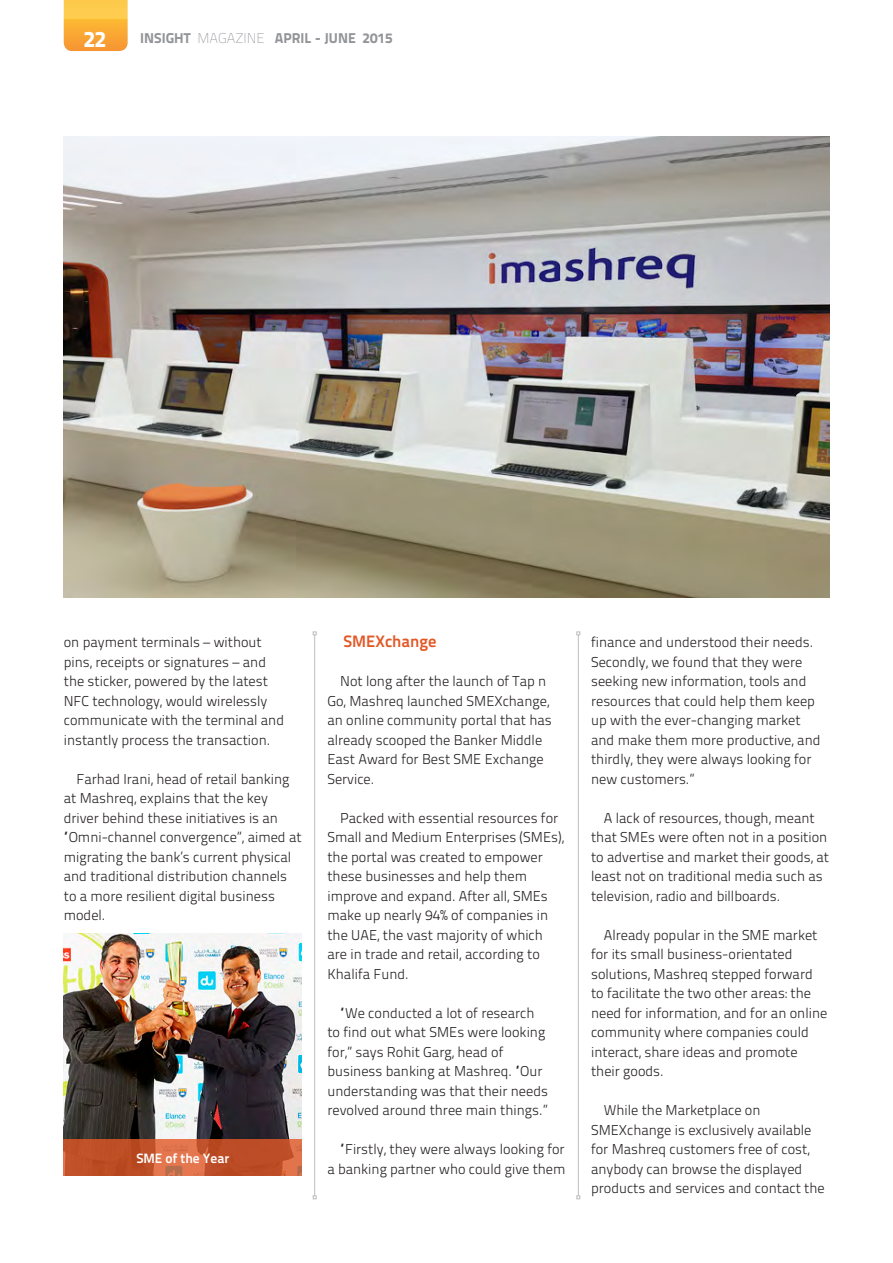
<style>
.page{position:relative;width:893px;height:1263px;background:#fff}
.page>*{position:absolute;margin:0;border:0;box-sizing:border-box;transform-origin:0 0}
.Headline_XBold_52_47{font:800 22.5px "Titillium Text 22 L";color:#fff}
.Body_Copy_Light{font:700 16.5px "Titillium Text 22 L";color:#e25826}
.Body_Copy_Light-2{font:300 14.25px/19.5px "Titillium Text 22 L";color:#231f20}
.t1{font:800 14.25px "Titillium Text 22 L";color:#939598}
.Caption_Normal{font:700 13.5px "Titillium Text 22 L";color:#fff}
.s1{font-weight:100}
</style>
<div class="page">
<img style="left:64px;top:136px;width:765px;height:461px">
<img style="left:64px;top:933px;width:238px;height:207px">
<hr style="left:314px;top:635px;width:1px;height:561px;background:#bcbdc0">
<svg style="left:313px;top:631px;width:4px;height:4px"></svg>
<svg style="left:313px;top:1195px;width:4px;height:4px"></svg>
<hr style="left:578px;top:635px;width:1px;height:561px;background:#bcbdc0">
<svg style="left:576px;top:631px;width:4px;height:4px"></svg>
<svg style="left:576px;top:1195px;width:4px;height:4px"></svg>
<svg style="left:64px;top:0;width:64px;height:51px;background:#fbb53f"></svg>
<svg style="left:64px;top:1140px;width:238px;height:36px;background:#c5572f"></svg>
<p class="Headline_XBold_52_47" style="left:84px;top:21px;width:25px">22</p>
<p class="t1" style="left:140px;top:27px;width:254px">INSIGHT <span class="s1">MAGAZINE</span> APRIL - JUNE 2015</p>
<p class="Body_Copy_Light-2" style="left:64px;top:632px;width:222px">on payment terminals – without pins, receipts or signatures – and the sticker, powered by the latest NFC technology, would wirelessly communicate with the terminal and instantly process the transaction.</p>
<p class="Body_Copy_Light-2" style="left:64px;top:768px;width:239px;text-indent:13px">Farhad Irani, head of retail banking at Mashreq, explains that the key driver behind these initiatives is an “Omni-channel convergence”, aimed at migrating the bank’s current physical and traditional distribution channels to a more resilient digital business model.</p>
<p class="Caption_Normal" style="left:136px;top:1148px;width:95px">SME of the Year</p>
<p class="Body_Copy_Light" style="left:344px;top:629px;width:95px">SMEXchange</p>
<p class="Body_Copy_Light-2" style="left:327px;top:671px;width:226px;text-indent:13px">Not long after the launch of Tap n<br>Go, Mashreq launched SMEXchange, an online community portal that has already scooped the Banker Middle<br>East Award for Best SME Exchange<br>Service.</p>
<p class="Body_Copy_Light-2" style="left:327px;top:807px;width:238px;text-indent:13px">Packed with essential resources for<br>Small and Medium Enterprises (SMEs), the portal was created to empower these businesses and help them improve and expand. After all, SMEs make up nearly 94% of companies in the UAE, the vast majority of which are in trade and retail, according to<br>Khalifa Fund.</p>
<p class="Body_Copy_Light-2" style="left:327px;top:1002px;width:222px;text-indent:13px">“We conducted a lot of research to find out what SMEs were looking for,” says Rohit Garg, head of business banking at Mashreq. “Our understanding was that their needs revolved around three main things.”</p>
<p class="Body_Copy_Light-2" style="left:327px;top:1139px;width:240px;text-align:right">“Firstly, they were always looking for<br>a banking partner who could give them</p>
<p class="Body_Copy_Light-2" style="left:591px;top:632px;width:231px">finance and understood their needs.<br>Secondly, we found that they were seeking new information, tools and resources that could help them keep up with the ever-changing market and make them more productive, and thirdly, they were always looking for new customers.”</p>
<p class="Body_Copy_Light-2" style="left:591px;top:807px;width:240px;text-indent:13px">A lack of resources, though, meant that SMEs were often not in a position to advertise and market their goods, at least not on traditional media such as television, radio and billboards.</p>
<p class="Body_Copy_Light-2" style="left:591px;top:924px;width:238px;text-indent:13px">Already popular in the SME market for its small business-orientated solutions, Mashreq stepped forward to facilitate the two other areas: the need for information, and for an online community where companies could interact, share ideas and promote their goods.</p>
<p class="Body_Copy_Light-2" style="left:591px;top:1100px;width:235px;text-indent:13px">While the Marketplace on SMEXchange is exclusively available for Mashreq customers free of cost, anybody can browse the displayed products and services and contact the</p>
</div>
